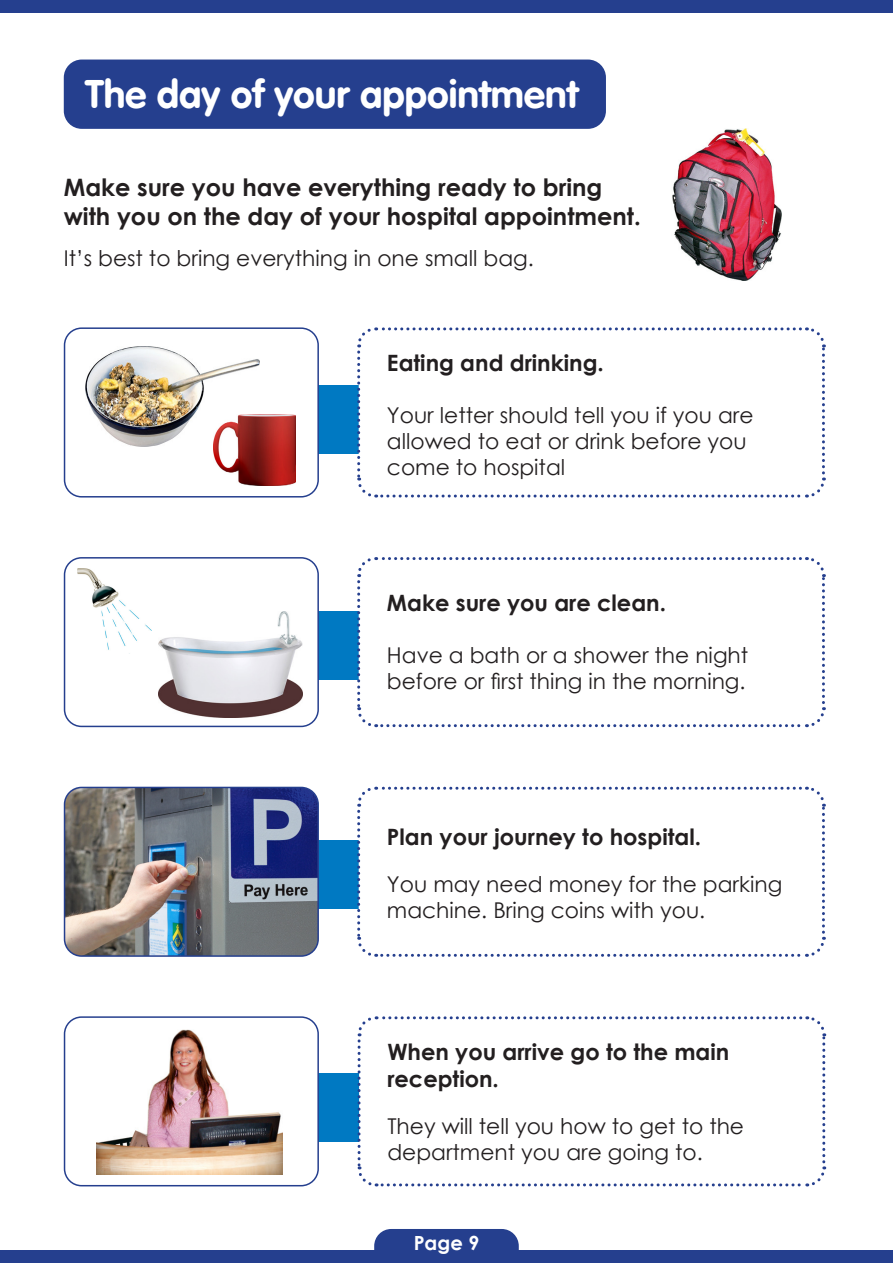
<style>
.page{position:relative;width:893px;height:1263px;background:#fff}
.page>*{position:absolute;margin:0;border:0;box-sizing:border-box;transform-origin:0 0}
.t1{font:39px "VAG Rounded Bold";color:#fff}
.t2{font:700 24px/28.8px "Century Gothic";color:#231f20}
.t3{font:700 22.5px/27px "Century Gothic";color:#231f20}
.t4{font:21.75px/26.1px "Century Gothic";color:#231f20}
.t5{font:700 19.5px "Century Gothic";color:#fff}
</style>
<div class="page">
<div style="left:0;top:1250px;width:893px;height:13px;background:#253f8e"></div>
<div style="left:0;top:0;width:893px;height:13px;background:#253f8e"></div>
<div style="left:374px;top:1229px;width:145px;height:21px;background:#253f8e"></div>
<div style="left:64px;top:60px;width:542px;height:69px;background:#253f8e;border-radius:18px"></div>
<div style="left:296px;top:841px;width:102px;height:68px;background:#0079c2"></div>
<div style="left:272px;top:1074px;width:103px;height:68px;background:#0079c2"></div>
<img style="left:65px;top:787px;width:253px;height:167px">
<div style="left:64px;top:787px;width:255px;height:170px;border:2px solid #253f8e;border-radius:17px"></div>
<svg style="left:355px;top:786px;width:471px;height:171px"></svg>
<div style="left:65px;top:1017px;width:253px;height:169px;background:#fff;border-radius:17px"></div>
<div style="left:64px;top:1016px;width:255px;height:170px;border:2px solid #253f8e;border-radius:17px"></div>
<svg style="left:356px;top:1016px;width:471px;height:171px"></svg>
<img style="left:97px;top:1029px;width:185px;height:145px">
<div style="left:296px;top:385px;width:102px;height:68px;background:#0079c2"></div>
<div style="left:65px;top:328px;width:253px;height:169px;background:#fff;border-radius:17px"></div>
<div style="left:64px;top:327px;width:255px;height:170px;border:2px solid #253f8e;border-radius:17px"></div>
<svg style="left:355px;top:327px;width:471px;height:171px"></svg>
<img style="left:86px;top:346px;width:173px;height:100px">
<img style="left:213px;top:414px;width:83px;height:72px">
<div style="left:285px;top:611px;width:102px;height:68px;background:#0079c2"></div>
<div style="left:65px;top:558px;width:253px;height:168px;background:#fff;border-radius:17px"></div>
<div style="left:64px;top:557px;width:255px;height:170px;border:2px solid #253f8e;border-radius:17px"></div>
<svg style="left:355px;top:557px;width:471px;height:171px"></svg>
<img style="left:159px;top:611px;width:143px;height:106px">
<img style="left:78px;top:568px;width:74px;height:86px">
<img style="left:672px;top:129px;width:109px;height:152px">
<h1 class="t1" style="left:85px;top:71px;width:495px">The day of your appointment</h1>
<p class="t2" style="left:64px;top:172px;width:578px">Make sure you have everything ready to bring with you on the day of your hospital appointment.</p>
<p class="t4" style="left:64px;top:245px;width:472px">It’s best to bring everything in one small bag.</p>
<p class="t3" style="left:387px;top:348px;width:218px">Eating and drinking.</p>
<p class="t4" style="left:387px;top:402px;width:368px">Your letter should tell you if you are allowed to eat or drink before you come to hospital</p>
<p class="t3" style="left:387px;top:588px;width:280px">Make sure you are clean.</p>
<p class="t4" style="left:387px;top:642px;width:363px">Have a bath or a shower the night before or first thing in the morning.</p>
<p class="t3" style="left:387px;top:822px;width:316px">Plan your journey to hospital.</p>
<p class="t4" style="left:387px;top:871px;width:397px">You may need money for the parking machine. Bring coins with you.</p>
<p class="t3" style="left:387px;top:1037px;width:343px">When you arrive go to the main reception.</p>
<p class="t4" style="left:387px;top:1113px;width:358px">They will tell you how to get to the department you are going to.</p>
<p class="t5" style="left:414px;top:1228px;width:67px">Page 9</p>
</div>
